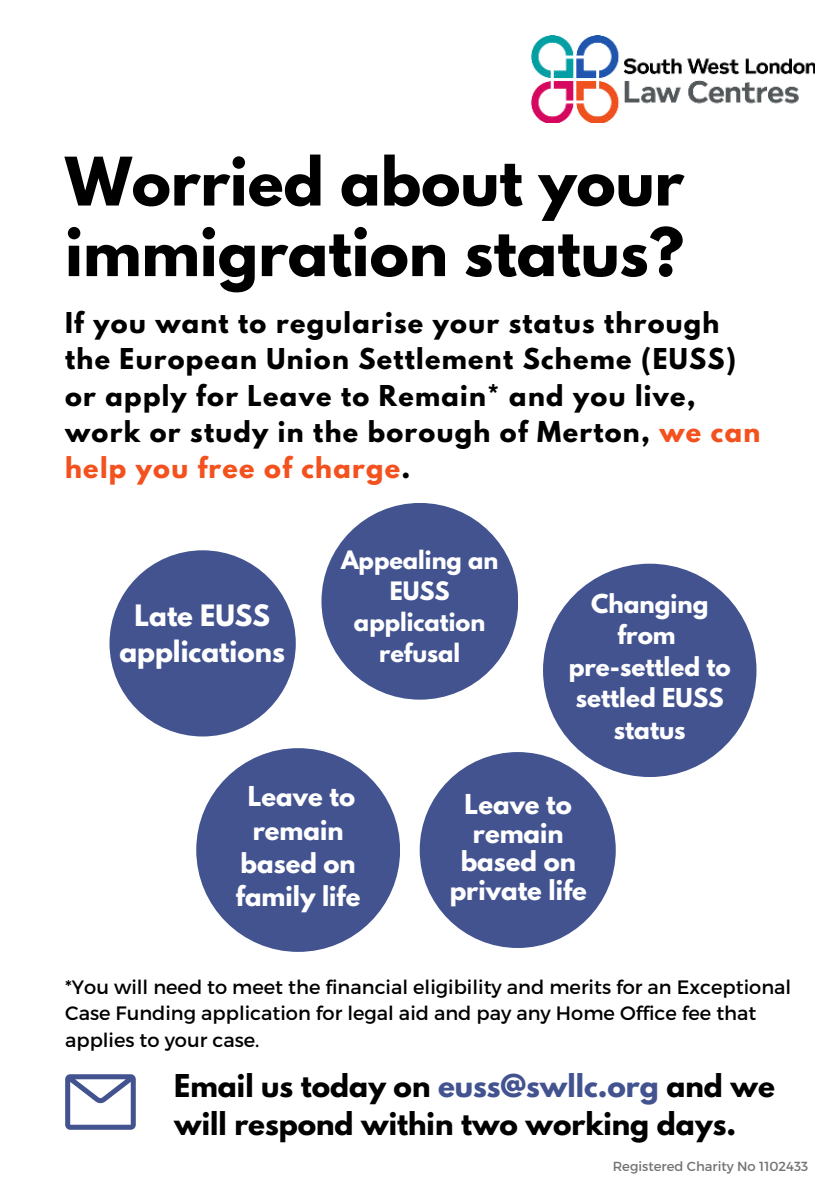
<style>
.page{position:relative;width:839px;height:1191px;background:#fff}
.page>*{position:absolute;margin:0;border:0;box-sizing:border-box;transform-origin:0 0}
.t1{font:700 59.2px/70.6px "League Spartan";color:#000}
.t2{font:700 27.8px/38.2px "League Spartan";color:#000}
.t3{font:700 26.2px/35.6px "League Spartan";color:#fff;text-align:center}
.t4{font:700 25.4px/36px "League Spartan";letter-spacing:.05em;color:#000}
.t5{font:700 24.4px/28.6px "League Spartan";color:#fff;text-align:center}
.t6{font:700 24.2px/33px "League Spartan";color:#fff;text-align:center}
.t7{font:700 23px/31.6px "League Spartan";color:#fff;text-align:center}
.t8{font:700 22.4px/31.2px "League Spartan";color:#fff;text-align:center}
.t9{font:19.4px/26.6px "Montserrat";color:#000}
.t10{font:13.2px "Montserrat";color:#737373}
.s1{color:#f3511e}
.s2{color:#425390}
</style>
<div class="page">
<img style="left:530px;top:36px;width:284px;height:87px">
<div style="left:419px;top:752px;width:196px;height:196px;background:#425390;border-radius:50%"></div>
<div style="left:109px;top:550px;width:187px;height:186px;background:#425390;border-radius:50%"></div>
<div style="left:543px;top:564px;width:213px;height:213px;background:#425390;border-radius:50%"></div>
<div style="left:321px;top:503px;width:197px;height:197px;background:#425390;border-radius:50%"></div>
<div style="left:196px;top:748px;width:204px;height:204px;background:#425390;border-radius:50%"></div>
<svg style="left:65px;top:1074px;width:71px;height:56px"></svg>
<h1 class="t1" style="left:65px;top:145px;width:620px">Worried about your immigration status?</h1>
<p class="t4" style="left:65px;top:305px;width:696px">If you want to regularise your status through the European Union Settlement Scheme (EUSS) or apply for Leave to Remain* and you live, work or study in the borough of Merton, <span class="s1">we can help you free of charge</span>.</p>
<p class="t8" style="left:341px;top:544px;width:159px">Appealing an<br>EUSS application refusal</p>
<p class="t3" style="left:119px;top:598px;width:167px">Late EUSS applications</p>
<p class="t7" style="left:568px;top:587px;width:164px">Changing from pre-settled to settled EUSS status</p>
<p class="t6" style="left:236px;top:780px;width:126px">Leave to remain based on family life</p>
<p class="t5" style="left:449px;top:789px;width:139px">Leave to remain based on private life</p>
<p class="t9" style="left:65px;top:973px;width:727px">*You will need to meet the financial eligibility and merits for an Exceptional<br>Case Funding application for legal aid and pay any Home Office fee that applies to your case.</p>
<p class="t2" style="left:174px;top:1066px;width:602px">Email us today on <span class="s2">euss@swllc.org</span> and we will respond within two working days.</p>
<p class="t10" style="left:612px;top:1158px;width:197px">Registered Charity No 1102433</p>
</div>
